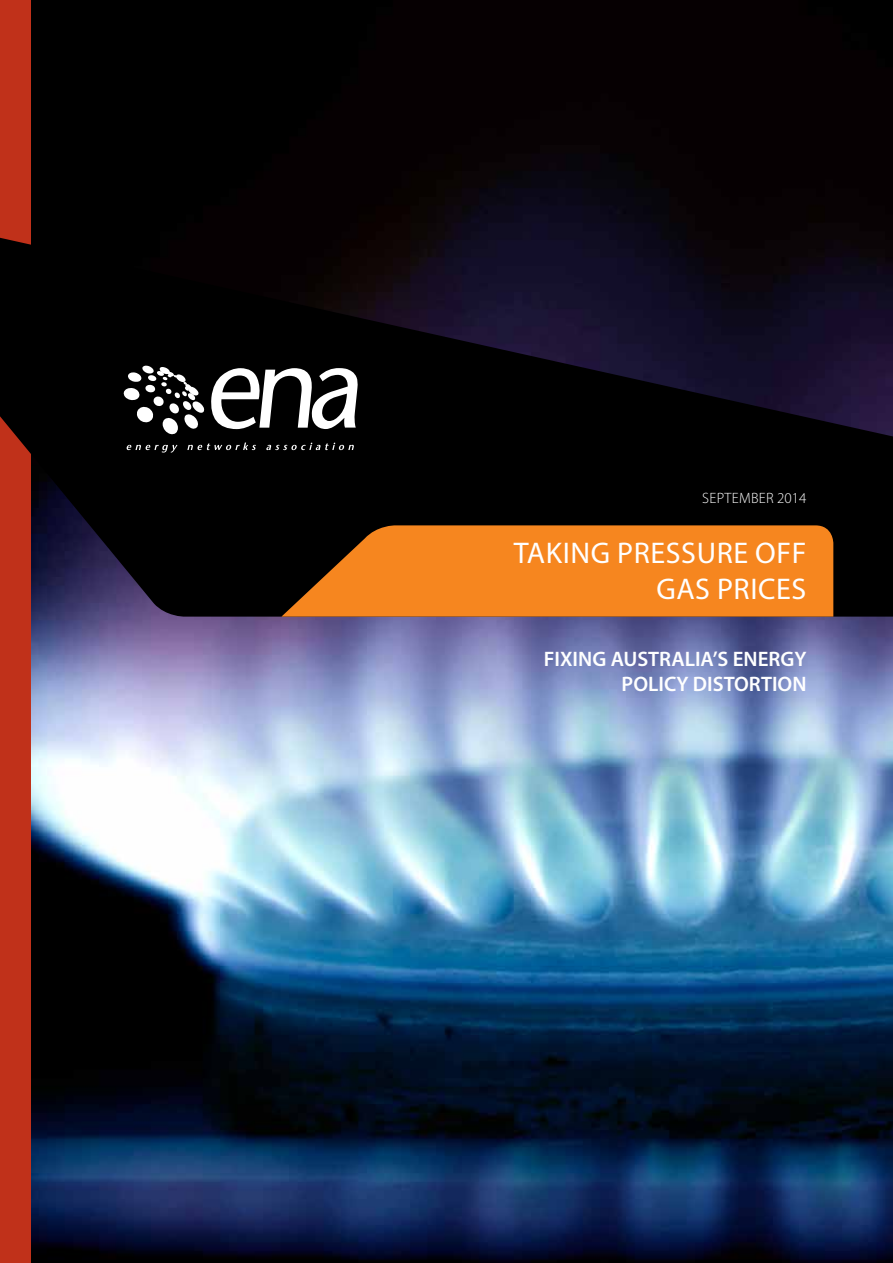
<style>
.page{position:relative;width:893px;height:1263px;background:#c0311a}
.page>*{position:absolute;margin:0;border:0;box-sizing:border-box;transform-origin:0 0}
.t1{font:30px/36px "Myriad Pro";letter-spacing:.02em;color:#fff;text-align:right}
.t2{font:600 21px/25.2px "Myriad Pro";color:#fff;text-align:right}
.t3{font:300 15px "Myriad Pro";letter-spacing:.02em;color:#fff}
</style>
<div class="page">
<img style="left:32px;top:0;width:861px;height:1263px">
<svg style="left:0;top:235px;width:893px;height:382px;background:#0b060d"></svg>
<svg style="left:281px;top:525px;width:552px;height:92px;background:#db771b"></svg>
<svg style="left:210px;top:368px;width:148px;height:61px;background:#727272"></svg>
<svg style="left:126px;top:445px;width:51px;height:8px"></svg>
<svg style="left:187px;top:443px;width:69px;height:7px"></svg>
<svg style="left:266px;top:443px;width:88px;height:7px"></svg>
<svg style="left:123px;top:365px;width:81px;height:69px;background:#474747"></svg>
<p class="t3" style="left:702px;top:489px;width:106px">SEPTEMBER 2014</p>
<h1 class="t1" style="left:514px;top:534px;width:294px">TAKING PRESSURE OFF<br>GAS PRICES</h1>
<p class="t2" style="left:544px;top:646px;width:264px">FIXING AUSTRALIA’S ENERGY<br>POLICY DISTORTION</p>
</div>
